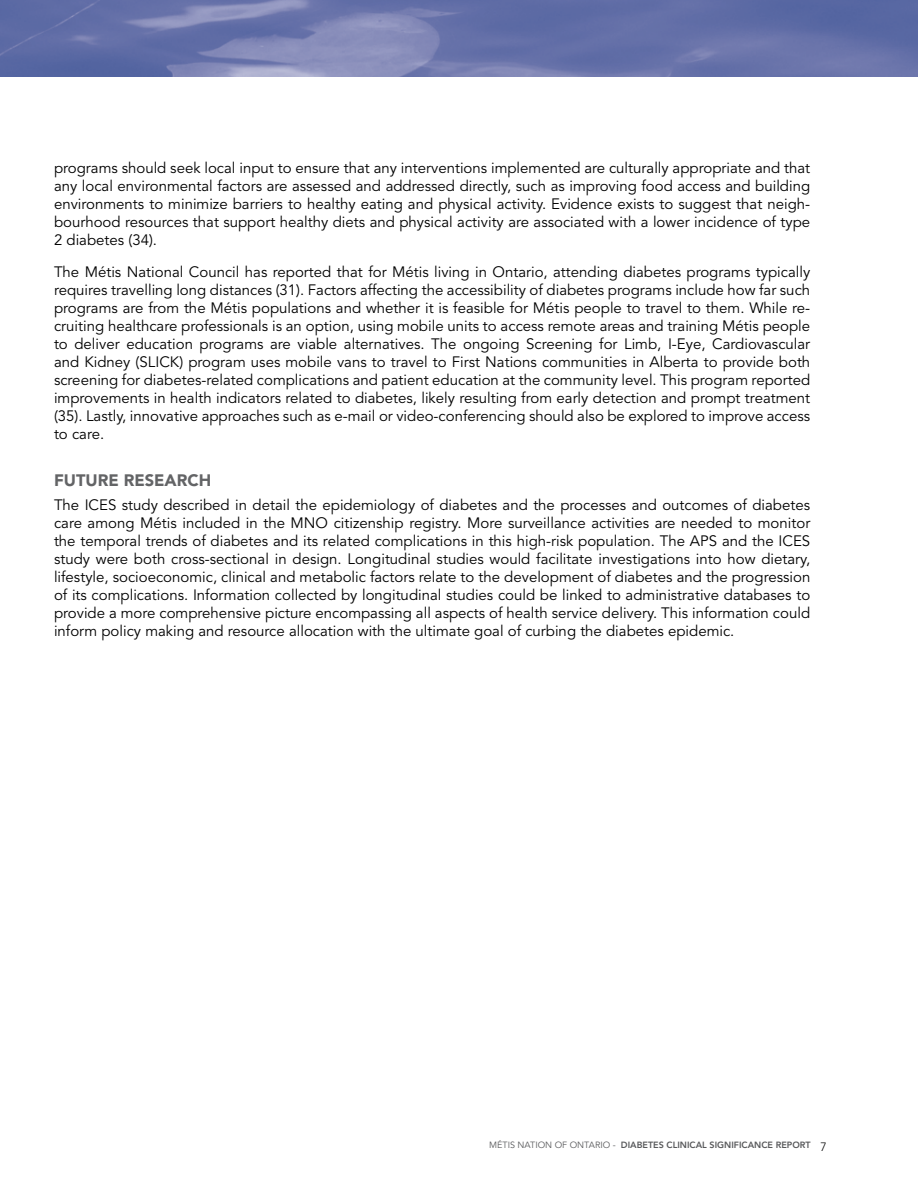
<style>
.page{position:relative;width:918px;height:1188px;background:#fff}
.page>*{position:absolute;margin:0;border:0;box-sizing:border-box;transform-origin:0 0}
.t1{font:900 16.5px "Avenir LT Std";color:#636466}
.t2{font:15px/18px "Avenir LT Std";color:#000;text-align:justify}
.t3{font:800 9px "Avenir LT Std";color:#58595b}
.s1{font-weight:400}
.s2{font-weight:300;font-size:12px;color:#000}
</style>
<div class="page">
<img style="left:0;top:0;width:918px;height:77px">
<p class="t2" style="left:54px;top:160px;width:758px">programs should seek local input to ensure that any interventions implemented are culturally appropriate and that any local environmental factors are assessed and addressed directly, such as improving food access and building environments to minimize barriers to healthy eating and physical activity. Evidence exists to suggest that neigh&shy;bourhood resources that support healthy diets and physical activity are associated with a lower incidence of type 2 diabetes (34).</p>
<p class="t2" style="left:54px;top:263px;width:758px">The Métis National Council has reported that for Métis living in Ontario, attending diabetes programs typically requires travelling long distances (31). Factors affecting the accessibility of diabetes programs include how far such programs are from the Métis populations and whether it is feasible for Métis people to travel to them. While re&shy;cruiting healthcare professionals is an option, using mobile units to access remote areas and training Métis people to deliver education programs are viable alternatives. The ongoing Screening for Limb, I-Eye, Cardiovascular and Kidney (SLICK) program uses mobile vans to travel to First Nations communities in Alberta to provide both screening for diabetes-related complications and patient education at the community level. This program reported improvements in health indicators related to diabetes, likely resulting from early detection and prompt treatment (35). Lastly, innovative approaches such as e-mail or video-conferencing should also be explored to improve access to care.</p>
<p class="t1" style="left:54px;top:470px;width:135px">FUTURE RESEARCH</p>
<p class="t2" style="left:54px;top:497px;width:758px">The ICES study described in detail the epidemiology of diabetes and the processes and outcomes of diabetes care among Métis included in the MNO citizenship registry. More surveillance activities are needed to monitor the temporal trends of diabetes and its related complications in this high-risk population. The APS and the ICES study were both cross-sectional in design. Longitudinal studies would facilitate investigations into how dietary, lifestyle, socioeconomic, clinical and metabolic factors relate to the development of diabetes and the progression of its complications. Information collected by longitudinal studies could be linked to administrative databases to provide a more comprehensive picture encompassing all aspects of health service delivery. This information could inform policy making and resource allocation with the ultimate goal of curbing the diabetes epidemic.</p>
<p class="t3" style="left:489px;top:1140px;width:339px"><span class="s1">Métis Nation of Ontario -</span> DIABETES CLINICAL SIGNIFICANCE REPORT <span class="s2">7</span></p>
</div>
